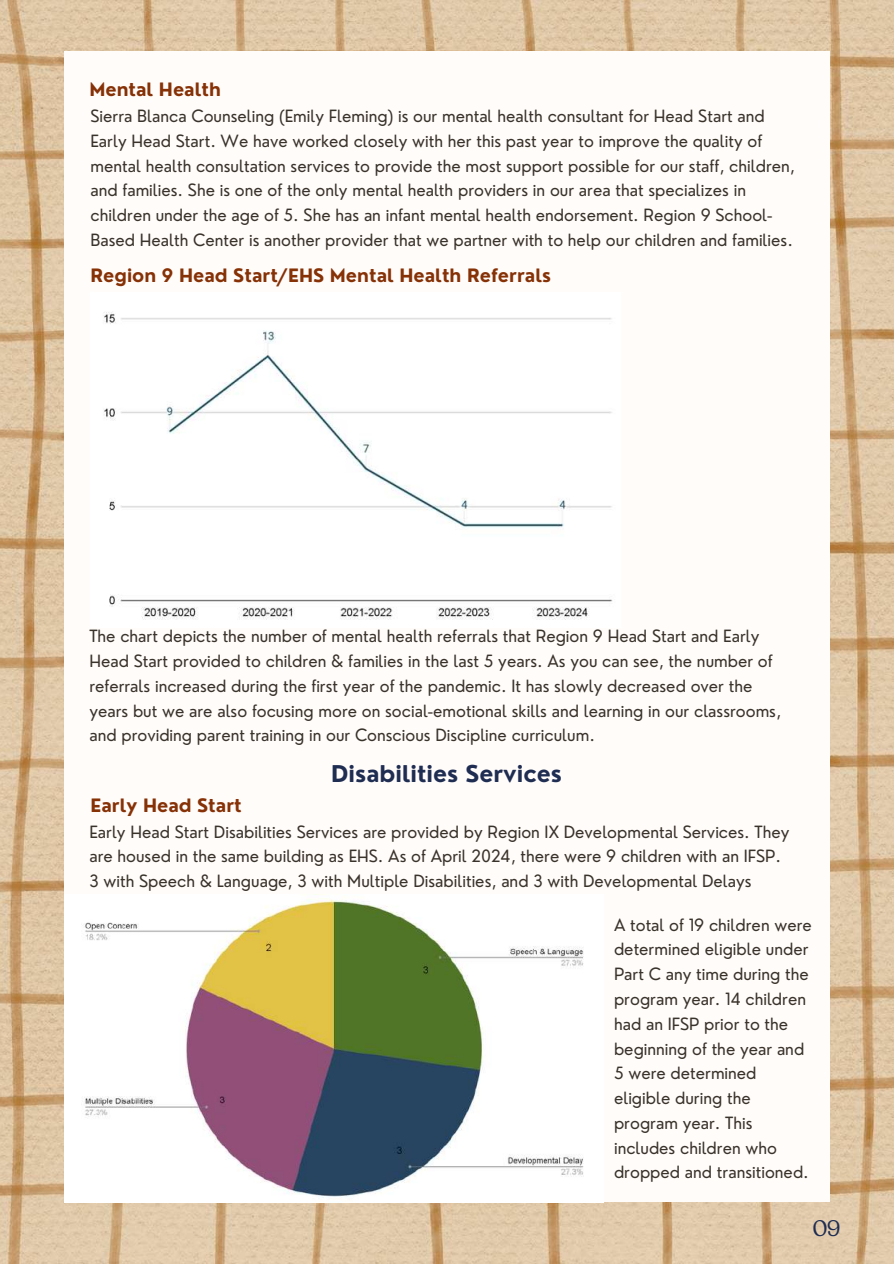
<style>
.page{position:relative;width:894px;height:1264px;background:#fff}
.page>*{position:absolute;margin:0;border:0;box-sizing:border-box;transform-origin:0 0}
.t1{font:700 22.5px "Nourd";color:#1f2d52}
.t2{font:22.5px "Bogart";color:#1f2d52}
.t3{font:700 18px "Nourd";color:#863106}
.t4{font:16.5px/24.8px "Nourd";color:#3a332b}
</style>
<div class="page">
<img style="left:0;top:0;width:893px;height:1263px">
<div style="left:64px;top:51px;width:765px;height:1150px;background:#fffcfa"></div>
<img style="left:104px;top:312px;width:509px;height:308px">
<img style="left:64px;top:894px;width:539px;height:308px">
<p class="t3" style="left:89px;top:78px;width:133px">Mental Health</p>
<p class="t4" style="left:90px;top:103px;width:705px">Sierra Blanca Counseling (Emily Fleming) is our mental health consultant for Head Start and Early Head Start. We have worked closely with her this past year to improve the quality of mental health consultation services to provide the most support possible for our staff, children, and families. She is one of the only mental health providers in our area that specializes in children under the age of 5. She has an infant mental health endorsement. Region 9 School-Based Health Center is another provider that we partner with to help our children and families.</p>
<p class="t3" style="left:90px;top:264px;width:462px">Region 9 Head Start/EHS Mental Health Referrals</p>
<p class="t4" style="left:89px;top:623px;width:693px">The chart depicts the number of mental health referrals that Region 9 Head Start and Early Head Start provided to children &amp; families in the last 5 years. As you can see, the number of referrals increased during the first year of the pandemic. It has slowly decreased over the years but we are also focusing more on social-emotional skills and learning in our classrooms, and providing parent training in our Conscious Discipline curriculum.</p>
<h1 class="t1" style="left:331px;top:759px;width:232px">Disabilities Services</h1>
<p class="t3" style="left:90px;top:794px;width:153px">Early Head Start</p>
<p class="t4" style="left:89px;top:819px;width:701px">Early Head Start Disabilities Services are provided by Region IX Developmental Services. They are housed in the same building as EHS. As of April 2024, there were 9 children with an IFSP.<br>3 with Speech &amp; Language, 3 with Multiple Disabilities, and 3 with Developmental Delays</p>
<p class="t4" style="left:614px;top:912px;width:199px">A total of 19 children were determined eligible under<br>Part C any time during the program year. 14 children had an IFSP prior to the beginning of the year and<br>5 were determined eligible during the program year. This includes children who dropped and transitioned.</p>
<h1 class="t2" style="left:812px;top:1212px;width:29px">09</h1>
</div>
